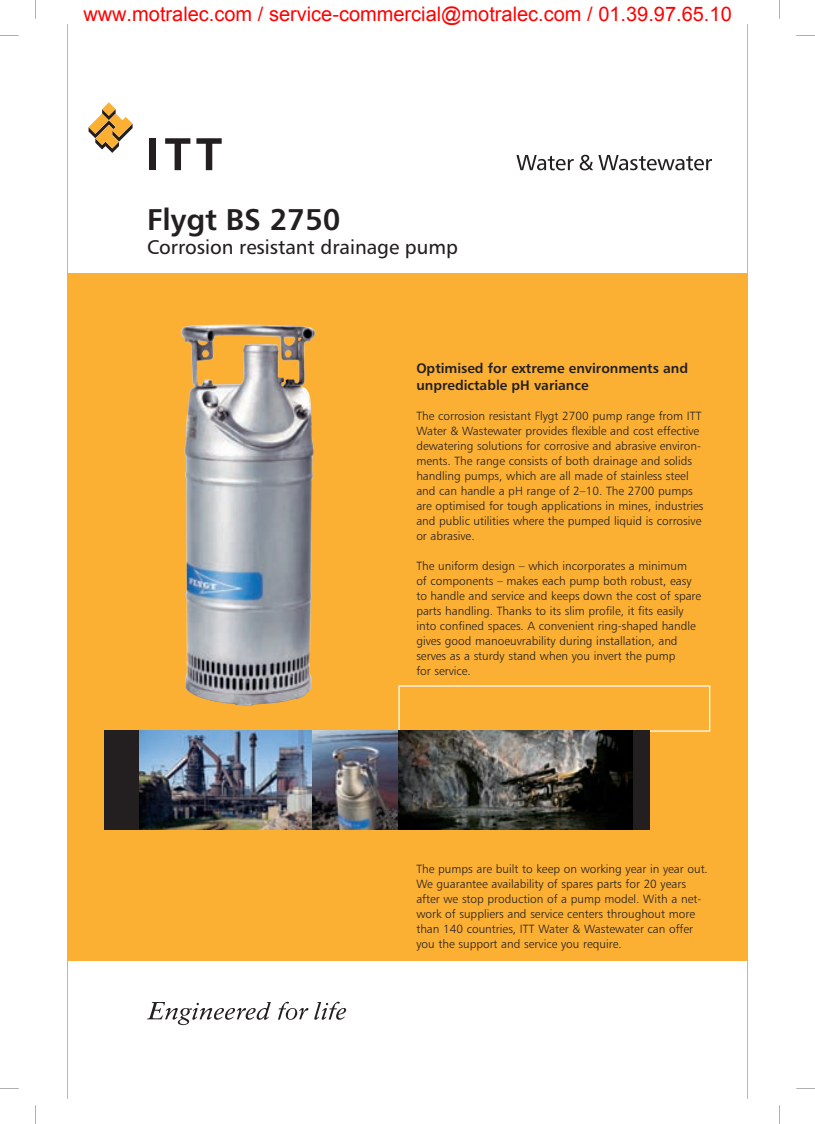
<style>
.page{position:relative;width:815px;height:1124px;background:#fff}
.page>*{position:absolute;margin:0;border:0;box-sizing:border-box;transform-origin:0 0}
.t1{font:30px "Humanist 777 BT Bold B";letter-spacing:-.005em;color:#231f20}
.t2{font:20px "Arial";color:#f00}
.t3{font:20px "Humanist 777 BT Roman B";letter-spacing:-.005em;color:#231f20}
.t4{font:13.75px/17.2px "Humanist 777 BT Bold B";letter-spacing:-.005em;color:#231f20}
.t5{font:11.88px/15px "Humanist 777 BT Light B";color:#231f20}
</style>
<div class="page">
<div style="left:67px;top:273px;width:681px;height:687px;background:#fbb034"></div>
<svg style="left:278px;top:1001px;width:30px;height:18px"></svg>
<svg style="left:147px;top:1002px;width:124px;height:22px"></svg>
<svg style="left:314px;top:1001px;width:32px;height:18px"></svg>
<hr style="left:747px;top:25px;width:1px;height:1073px;background:#fbb034">
<hr style="left:67px;top:25px;width:1px;height:1073px;background:#fbb034">
<svg style="left:398px;top:685px;width:312px;height:46px"></svg>
<div style="left:104px;top:730px;width:546px;height:99px;background:#231f20"></div>
<img style="left:312px;top:730px;width:87px;height:99px">
<img style="left:140px;top:730px;width:172px;height:99px">
<img style="left:399px;top:730px;width:233px;height:99px">
<img style="left:180px;top:324px;width:135px;height:381px">
<svg style="left:516px;top:155px;width:196px;height:15px"></svg>
<svg style="left:89px;top:102px;width:44px;height:51px"></svg>
<div style="left:149px;top:138px;width:6px;height:32px;background:#231f20"></div>
<svg style="left:165px;top:138px;width:25px;height:32px"></svg>
<svg style="left:196px;top:138px;width:26px;height:32px"></svg>
<svg style="left:0;top:35px;width:19px;height:1px"></svg>
<svg style="left:796px;top:35px;width:19px;height:1px"></svg>
<svg style="left:0;top:1088px;width:19px;height:1px"></svg>
<svg style="left:796px;top:1088px;width:19px;height:1px"></svg>
<svg style="left:35px;top:0;width:1px;height:19px"></svg>
<svg style="left:35px;top:1105px;width:1px;height:18px"></svg>
<svg style="left:779px;top:0;width:1px;height:19px"></svg>
<svg style="left:779px;top:1105px;width:1px;height:18px"></svg>
<h2 class="t2" style="left:83px;top:7px;width:650px">www.motralec.com / service-commercial@motralec.com / 01.39.97.65.10</h2>
<h1 class="t1" style="left:147px;top:200px;width:195px">Flygt BS 2750</h1>
<h2 class="t3" style="left:147px;top:234px;width:312px">Corrosion resistant drainage pump</h2>
<p class="t4" style="left:416px;top:359px;width:273px">Optimised for extreme environments and unpredictable pH variance</p>
<p class="t5" style="left:416px;top:408px;width:289px">The corrosion resistant Flygt 2700 pump range from ITT Water &amp; Wastewater provides flexible and cost effective dewatering solutions for corrosive and abrasive environ&shy;ments. The range consists of both drainage and solids handling pumps, which are all made of stainless steel and can handle a pH range of 2–10. The 2700 pumps are optimised for tough applications in mines, industries and public utilities where the pumped liquid is corrosive or abrasive.</p>
<p class="t5" style="left:416px;top:558px;width:286px">The uniform design – which incorporates a minimum<br>of components – makes each pump both robust, easy to handle and service and keeps down the cost of spare parts handling. Thanks to its slim profile, it fits easily into confined spaces. A convenient ring-shaped handle gives good manoeuvrability during installation, and serves as a sturdy stand when you invert the pump<br>for service.</p>
<p class="t5" style="left:416px;top:861px;width:293px">The pumps are built to keep on working year in year out.<br>We guarantee availability of spares parts for 20 years after we stop production of a pump model. With a net&shy;work of suppliers and service centers throughout more than 140 countries, ITT Water &amp; Wastewater can offer you the support and service you require.</p>
</div>
